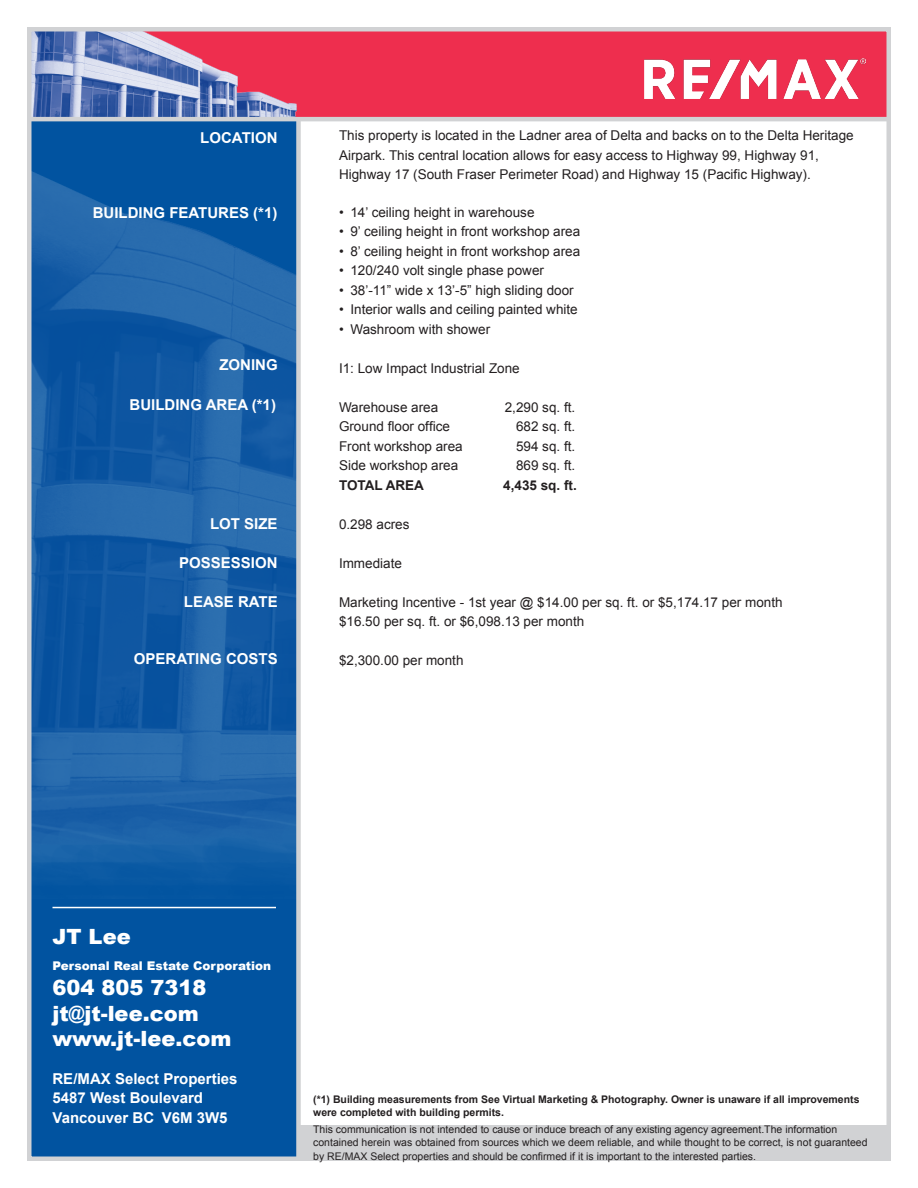
<style>
.page{position:relative;width:918px;height:1188px;background:#fff}
.page>*{position:absolute;margin:0;border:0;box-sizing:border-box;transform-origin:0 0}
.t1{font:900 21px/25.5px "Arial";color:#fff}
.white_sidebar_headings{font:700 15px/19.5px "Arial";color:#fff}
.body{font:13.5px/19.5px "Arial";color:#231f20}
.body-2{font:700 13.5px "Arial";color:#231f20}
.t2{font:900 12px "Arial";color:#fff}
.footnote{font:10.5px/13.5px "Arial";color:#231f20}
.footnote-2{font:700 10.5px/13.5px "Arial";color:#231f20}
</style>
<div class="page">
<div style="left:297px;top:1125px;width:594px;height:36px;background:#d1d2d4"></div>
<div style="left:30px;top:30px;width:859px;height:88px;background:#ee2e4e"></div>
<div style="left:30px;top:119px;width:269px;height:1040px;background:#0153a0"></div>
<hr style="left:52px;top:907px;width:224px;height:1px;background:#fff">
<img style="left:645px;top:58px;width:221px;height:41px">
<img style="left:32px;top:32px;width:265px;height:85px">
<hr style="left:27px;top:117px;width:864px;height:4px;background:#d1d2d4">
<img style="left:32px;top:171px;width:264px;height:710px">
<div style="left:296px;top:118px;width:5px;height:1043px;background:#d1d2d4"></div>
<div style="left:27px;top:27px;width:864px;height:1134px;border:4px solid #d1d2d4"></div>
<p class="white_sidebar_headings" style="left:200px;top:128px;width:79px">LOCATION</p>
<p class="white_sidebar_headings" style="left:93px;top:203px;width:186px">BUILDING FEATURES (*1)</p>
<p class="white_sidebar_headings" style="left:219px;top:356px;width:60px">ZONING</p>
<p class="white_sidebar_headings" style="left:130px;top:396px;width:148px">BUILDING AREA (*1)</p>
<p class="white_sidebar_headings" style="left:210px;top:515px;width:69px">LOT SIZE</p>
<p class="white_sidebar_headings" style="left:179px;top:554px;width:100px">POSSESSION</p>
<p class="white_sidebar_headings" style="left:184px;top:593px;width:95px">LEASE RATE</p>
<p class="white_sidebar_headings" style="left:134px;top:650px;width:145px">OPERATING COSTS</p>
<p class="body" style="left:339px;top:126px;width:516px">This property is located in the Ladner area of Delta and backs on to the Delta Heritage<br>Airpark. This central location allows for easy access to Highway 99, Highway 91,<br>Highway 17 (South Fraser Perimeter Road) and Highway 15 (Pacific Highway).</p>
<p class="body" style="left:339px;top:202px;width:197px">• 14’ ceiling height in warehouse</p>
<p class="body" style="left:339px;top:222px;width:243px">• 9’ ceiling height in front workshop area</p>
<p class="body" style="left:339px;top:241px;width:243px">• 8’ ceiling height in front workshop area</p>
<p class="body" style="left:339px;top:261px;width:207px">• 120/240 volt single phase power</p>
<p class="body" style="left:339px;top:280px;width:236px">• 38’-11” wide x 13’-5” high sliding door</p>
<p class="body" style="left:339px;top:300px;width:240px">• Interior walls and ceiling painted white</p>
<p class="body" style="left:339px;top:319px;width:153px">• Washroom with shower</p>
<p class="body" style="left:339px;top:358px;width:182px">I1: Low Impact Industrial Zone</p>
<p class="body" style="left:339px;top:397px;width:101px">Warehouse area</p>
<p class="body" style="left:505px;top:397px;width:72px">2,290 sq. ft.</p>
<p class="body" style="left:339px;top:417px;width:113px">Ground floor office</p>
<p class="body" style="left:516px;top:417px;width:61px">682 sq. ft.</p>
<p class="body" style="left:339px;top:436px;width:125px">Front workshop area</p>
<p class="body" style="left:516px;top:436px;width:61px">594 sq. ft.</p>
<p class="body" style="left:339px;top:456px;width:121px">Side workshop area</p>
<p class="body" style="left:516px;top:456px;width:61px">869 sq. ft.</p>
<p class="body-2" style="left:339px;top:476px;width:86px">TOTAL AREA</p>
<p class="body-2" style="left:503px;top:476px;width:75px">4,435 sq. ft.</p>
<p class="body" style="left:339px;top:514px;width:72px">0.298 acres</p>
<p class="body" style="left:339px;top:553px;width:65px">Immediate</p>
<p class="body" style="left:339px;top:592px;width:445px">Marketing Incentive - 1st year @ $14.00 per sq. ft. or $5,174.17 per month $16.50 per sq. ft. or $6,098.13 per month</p>
<p class="body" style="left:339px;top:651px;width:126px">$2,300.00 per month</p>
<h1 class="t1" style="left:52px;top:923px;width:80px">JT Lee</h1>
<p class="t2" style="left:52px;top:957px;width:220px">Personal Real Estate Corporation</p>
<h1 class="t1" style="left:52px;top:974px;width:180px">604 805 7318 jt@jt-lee.com www.jt-lee.com</h1>
<p class="white_sidebar_headings" style="left:52px;top:1069px;width:187px">RE/MAX Select Properties<br>5487 West Boulevard<br>Vancouver BC V6M 3W5</p>
<p class="footnote-2" style="left:313px;top:1093px;width:548px">(*1) Building measurements from See Virtual Marketing &amp; Photography. Owner is unaware if all improvements were completed with building permits.</p>
<p class="footnote" style="left:313px;top:1123px;width:556px">This communication is not intended to cause or induce breach of any existing agency agreement.The information contained herein was obtained from sources which we deem reliable, and while thought to be correct, is not guaranteed by RE/MAX Select properties and should be confirmed if it is important to the interested parties.</p>
</div>
